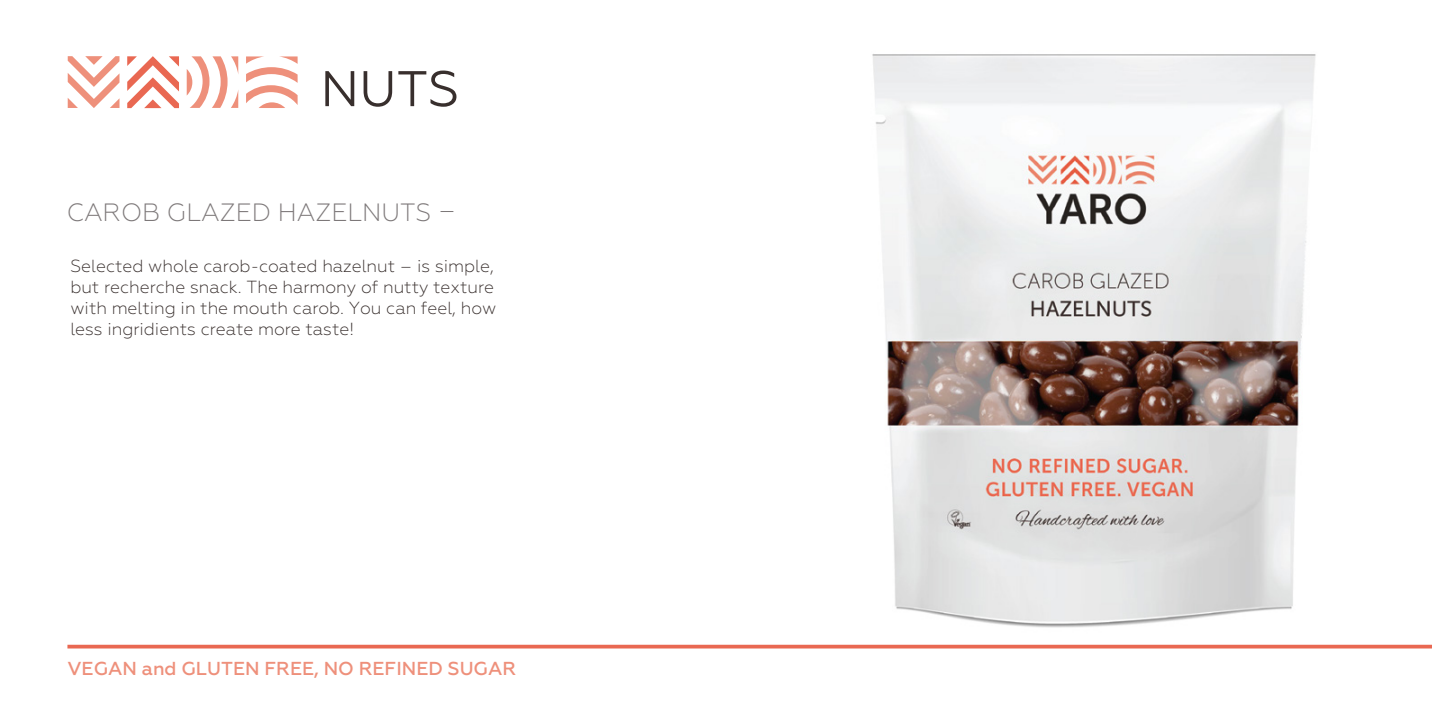
<style>
.page{position:relative;width:1432px;height:723px;background:#fff}
.page>*{position:absolute;margin:0;border:0;box-sizing:border-box;transform-origin:0 0}
.t1{font:50px "Geometria";color:#382f2d}
.t2{font:300 25px "Geometria";color:#7d7879}
.t3{font:500 18.75px "Geometria";color:#ee907b}
.t4{font:300 17.5px/21px "Geometria";color:#382f2d}
</style>
<div class="page">
<img style="left:872px;top:54px;width:444px;height:574px">
<svg style="left:67px;top:644px;width:1364px;height:4px;background:#ed8472"></svg>
<svg style="left:127px;top:56px;width:52px;height:52px"></svg>
<svg style="left:68px;top:56px;width:51px;height:52px"></svg>
<svg style="left:187px;top:56px;width:51px;height:52px"></svg>
<svg style="left:246px;top:56px;width:51px;height:52px"></svg>
<h1 class="t1" style="left:320px;top:60px;width:141px">NUTS</h1>
<h2 class="t2" style="left:67px;top:198px;width:391px">CAROB GLAZED HAZELNUTS –</h2>
<p class="t4" style="left:70px;top:255px;width:427px">Selected whole carob-coated hazelnut – is simple, but recherche snack. The harmony of nutty texture with melting in the mouth carob. You can feel, how less ingridients create more taste!</p>
<p class="t3" style="left:67px;top:657px;width:450px">VEGAN and GLUTEN FREE, NO REFINED SUGAR</p>
</div>
